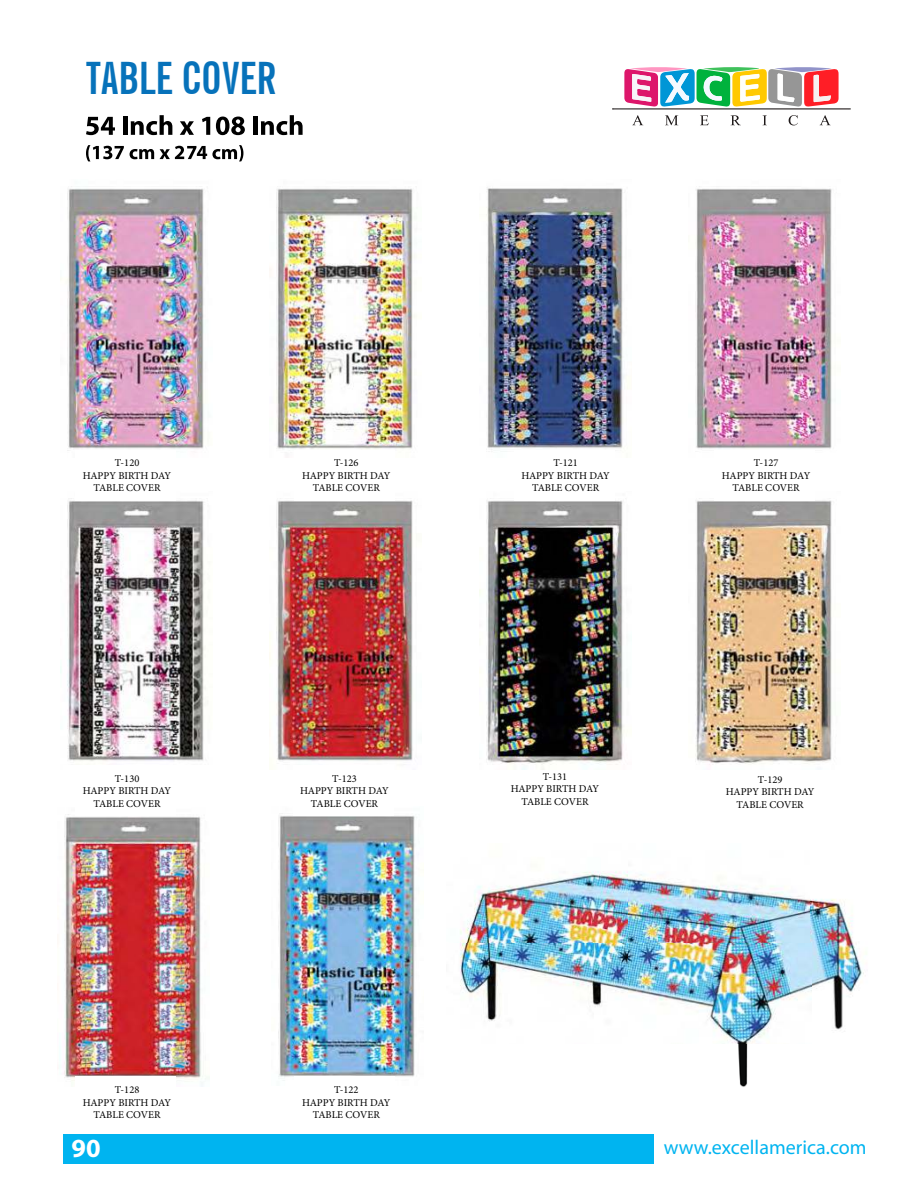
<style>
.page{position:relative;width:916px;height:1190px;background:#fff}
.page>*{position:absolute;margin:0;border:0;box-sizing:border-box;transform-origin:0 0}
.t1{font:700 extra-condensed 44.8px "News Gothic BT";color:#0772ba}
.t2{font:700 26.25px "Myriad Pro";color:#fff}
.t3{font:20.12px "Myriad Pro";color:#00b4f0}
.t4{font:19.43px "Myriad Pro";color:#000}
.t5{font:10.5px/12.6px "Minion Pro";color:#000;text-align:center}
</style>
<div class="page">
<div style="left:63px;top:1133px;width:590px;height:30px;background:#00b4f0"></div>
<img style="left:60px;top:498px;width:148px;height:263px">
<svg style="left:612px;top:67px;width:238px;height:58px"></svg>
<svg style="left:86px;top:117px;width:29px;height:18px"></svg>
<hr style="left:123px;top:116px;width:4px;height:19px;background:#000">
<svg style="left:131px;top:115px;width:41px;height:20px"></svg>
<svg style="left:180px;top:121px;width:14px;height:14px"></svg>
<svg style="left:202px;top:117px;width:8px;height:18px"></svg>
<svg style="left:216px;top:116px;width:29px;height:19px"></svg>
<hr style="left:253px;top:116px;width:4px;height:19px;background:#000">
<svg style="left:261px;top:115px;width:41px;height:20px"></svg>
<svg style="left:86px;top:145px;width:157px;height:16px"></svg>
<img style="left:460px;top:871px;width:407px;height:216px">
<img style="left:479px;top:500px;width:145px;height:270px">
<img style="left:269px;top:500px;width:144px;height:261px">
<img style="left:695px;top:186px;width:137px;height:263px">
<img style="left:695px;top:498px;width:137px;height:267px">
<img style="left:278px;top:813px;width:139px;height:268px">
<img style="left:60px;top:186px;width:144px;height:265px">
<img style="left:64px;top:814px;width:142px;height:267px">
<img style="left:276px;top:188px;width:141px;height:261px">
<img style="left:486px;top:187px;width:143px;height:263px">
<div style="left:75px;top:450px;width:101px;height:50px;background:#fff"></div>
<div style="left:75px;top:765px;width:101px;height:50px;background:#fff"></div>
<div style="left:75px;top:1076px;width:101px;height:50px;background:#fff"></div>
<div style="left:294px;top:1076px;width:101px;height:50px;background:#fff"></div>
<div style="left:293px;top:765px;width:100px;height:50px;background:#fff"></div>
<div style="left:714px;top:450px;width:100px;height:50px;background:#fff"></div>
<h1 class="t1" style="left:86px;top:61px;width:192px">TABLE COVER</h1>
<p class="t5" style="left:83px;top:456px;width:90px">T-120<br>HAPPY BIRTH DAY<br>TABLE COVER</p>
<p class="t5" style="left:302px;top:456px;width:90px">T-126<br>HAPPY BIRTH DAY<br>TABLE COVER</p>
<p class="t5" style="left:521px;top:456px;width:90px">T-121<br>HAPPY BIRTH DAY<br>TABLE COVER</p>
<p class="t5" style="left:721px;top:456px;width:90px">T-127<br>HAPPY BIRTH DAY<br>TABLE COVER</p>
<h3 class="t4" style="left:743px;top:457px;width:41px">T127</h3>
<h3 class="t4" style="left:113px;top:458px;width:41px">T120</h3>
<h3 class="t4" style="left:326px;top:458px;width:41px">T126</h3>
<h3 class="t4" style="left:535px;top:458px;width:41px">T121</h3>
<p class="t5" style="left:83px;top:771px;width:90px">T-130<br>HAPPY BIRTH DAY<br>TABLE COVER</p>
<p class="t5" style="left:300px;top:771px;width:90px">T-123<br>HAPPY BIRTH DAY<br>TABLE COVER</p>
<h3 class="t4" style="left:116px;top:770px;width:41px">T130</h3>
<h3 class="t4" style="left:326px;top:770px;width:41px">T123</h3>
<p class="t5" style="left:510px;top:770px;width:90px">T-131<br>HAPPY BIRTH DAY<br>TABLE COVER</p>
<p class="t5" style="left:725px;top:772px;width:90px">T-129<br>HAPPY BIRTH DAY<br>TABLE COVER</p>
<p class="t5" style="left:83px;top:1083px;width:90px">T-128<br>HAPPY BIRTH DAY<br>TABLE COVER</p>
<p class="t5" style="left:302px;top:1083px;width:90px">T-122<br>HAPPY BIRTH DAY<br>TABLE COVER</p>
<h2 class="t2" style="left:71px;top:1132px;width:31px">90</h2>
<h3 class="t3" style="left:663px;top:1135px;width:204px">www.excellamerica.com</h3>
</div>
